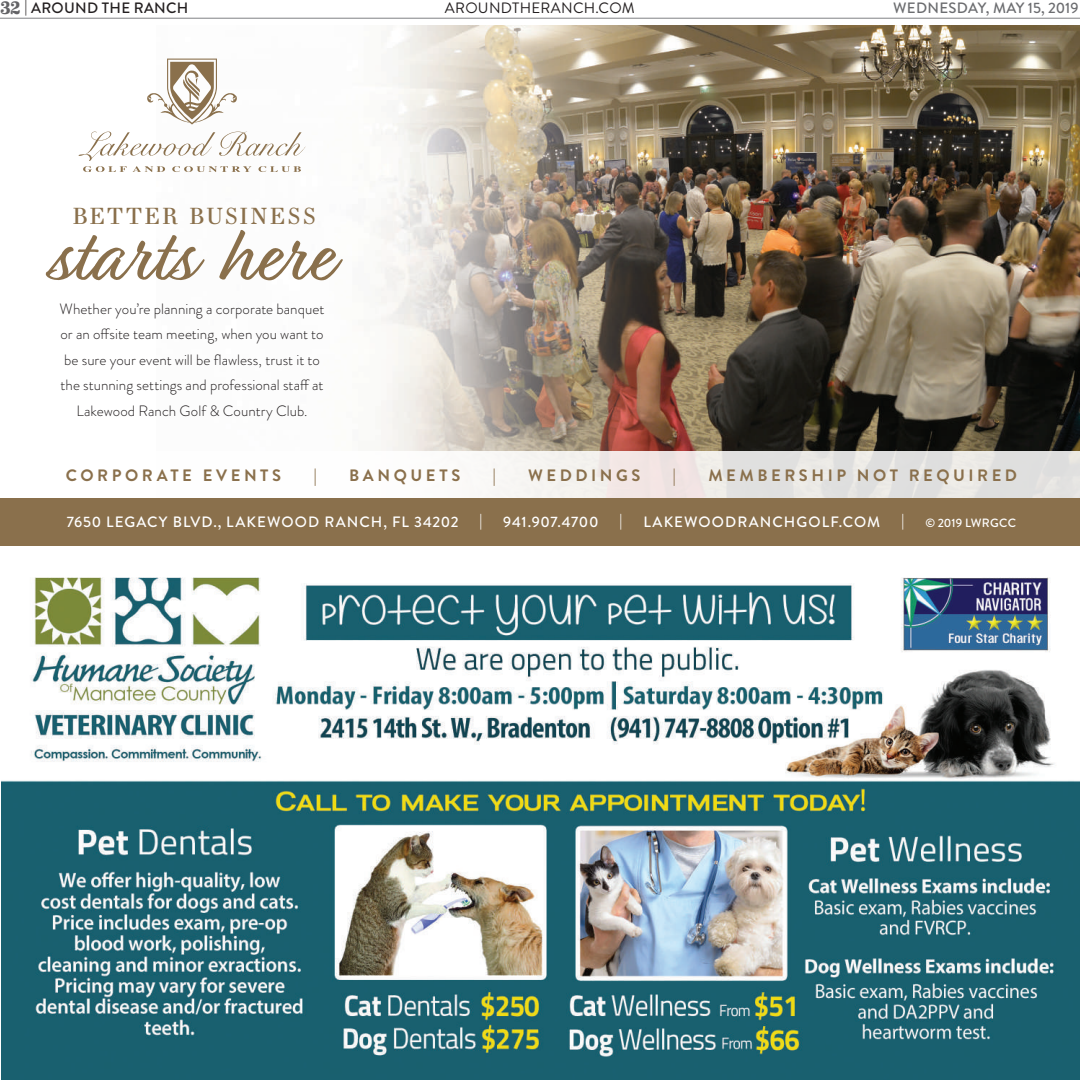
<style>
.page{position:relative;width:1080px;height:1080px;background:#fff}
.page>*{position:absolute;margin:0;border:0;box-sizing:border-box;transform-origin:0 0}
.t1{font:81px "Relation";color:#8a704c}
.t2{font:22.5px "Essonnes Text";letter-spacing:.11em;color:#8a704c}
.t3{font:700 16.5px "Brandon Grotesque";letter-spacing:.215em;color:#8a704c}
.t4{font:300 15px/25.5px "Brandon Grotesque";color:#231f20;text-align:center}
.t5{font:500 15px "Brandon Grotesque";letter-spacing:.07em;color:#fff}
.t6{font:500 15px "Brandon Grotesque";letter-spacing:.015em;color:#6c6d70}
.t7{font:15px "Brandon Grotesque";letter-spacing:.02em;color:#231f20}
.t8{font:500 15px "Brandon Grotesque";letter-spacing:.02em;color:#231f20}
.t9{font:500 15px "Brandon Grotesque";letter-spacing:.035em;color:#fff}
.t10{font:500 12px "Brandon Grotesque";letter-spacing:.01em;color:#fff}
.s1{font-family:"Eames Century Modern";font-weight:700;font-size:18px;color:#636366}
.s2{font-weight:400}
</style>
<div class="page">
<hr style="left:0;top:18px;width:1080px;height:1px;background:#808285">
<img style="left:167px;top:26px;width:913px;height:425px">
<svg style="left:79px;top:132px;width:226px;height:40px"></svg>
<svg style="left:147px;top:59px;width:92px;height:66px"></svg>
<div style="left:0;top:451px;width:1080px;height:47px;background:linear-gradient(to right,#fff,#dfddda)"></div>
<div style="left:2px;top:498px;width:1078px;height:47px;background:#8a704c"></div>
<img style="left:2px;top:577px;width:1078px;height:503px">
<p class="t8" style="left:0;top:-2px;width:190px"><span class="s1">32</span> <span class="s2">|</span> AROUND THE RANCH</p>
<p class="t7" style="left:445px;top:-2px;width:192px">AROUNDTHERANCH.COM</p>
<p class="t6" style="left:893px;top:-2px;width:187px">WEDNESDAY, MAY 15, 2019</p>
<h2 class="t2" style="left:73px;top:200px;width:245px">BETTER BUSINESS</h2>
<h1 class="t1" style="left:46px;top:210px;width:285px">starts here</h1>
<p class="t4" style="left:60px;top:296px;width:266px">Whether you’re planning a corporate banquet or an offsite team meeting, when you want to be sure your event will be flawless, trust it to the stunning settings and professional staff at Lakewood Ranch Golf &amp; Country Club.</p>
<p class="t3" style="left:66px;top:463px;width:217px">CORPORATE EVENTS</p>
<p class="t3" style="left:314px;top:463px;width:4px">|</p>
<p class="t3" style="left:349px;top:463px;width:113px">BANQUETS</p>
<p class="t3" style="left:493px;top:463px;width:4px">|</p>
<p class="t3" style="left:528px;top:463px;width:114px">WEDDINGS</p>
<p class="t3" style="left:673px;top:463px;width:4px">|</p>
<p class="t3" style="left:708px;top:463px;width:310px">MEMBERSHIP NOT REQUIRED</p>
<p class="t5" style="left:67px;top:512px;width:393px">7650 LEGACY BLVD., LAKEWOOD RANCH, FL 34202</p>
<p class="t5" style="left:479px;top:512px;width:4px">|</p>
<p class="t9" style="left:503px;top:512px;width:97px">941.907.4700</p>
<p class="t5" style="left:619px;top:512px;width:4px">|</p>
<p class="t5" style="left:643px;top:512px;width:238px">LAKEWOODRANCHGOLF.COM</p>
<p class="t5" style="left:902px;top:512px;width:4px">|</p>
<p class="t10" style="left:925px;top:515px;width:92px">© 2019 LWRGCC</p>
</div>
